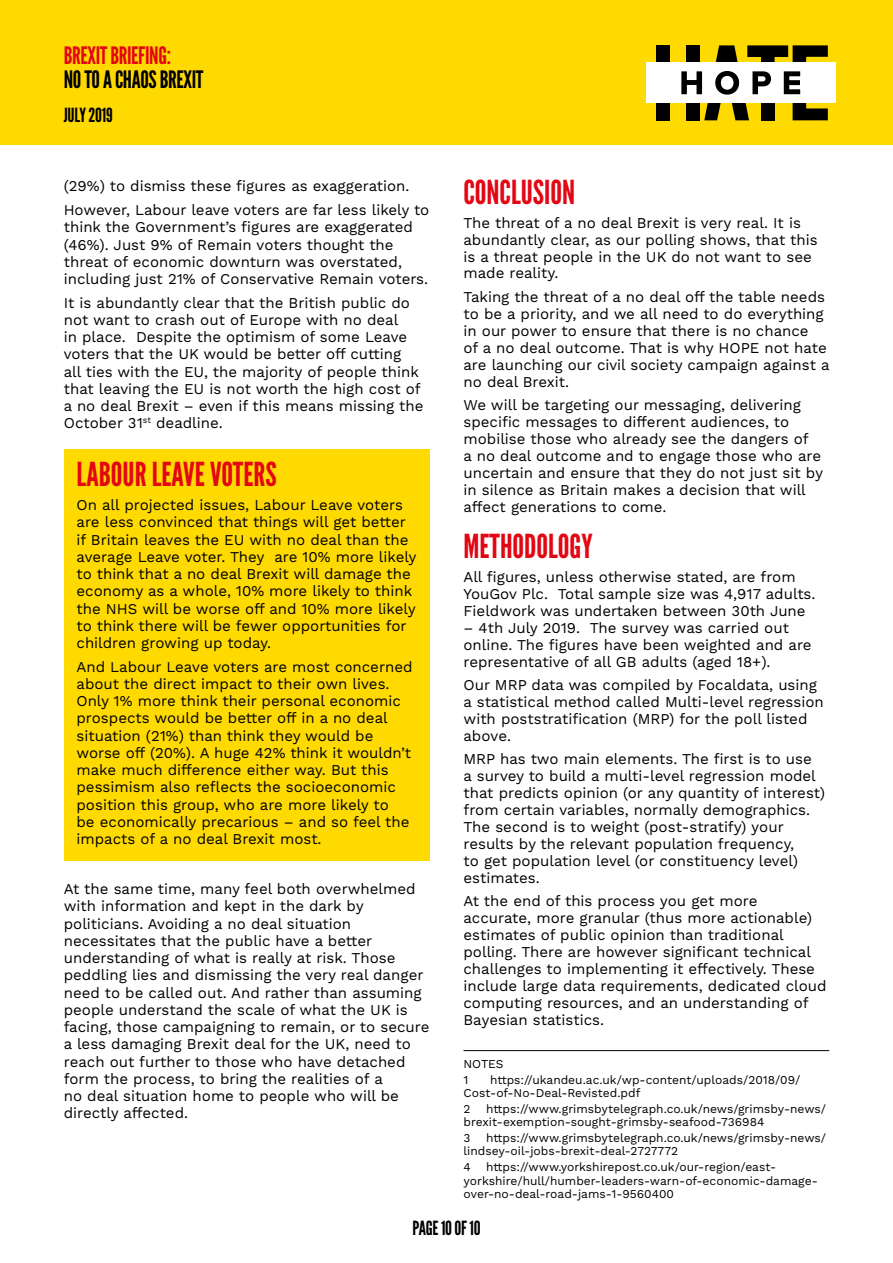
<style>
.page{position:relative;width:893px;height:1263px;background:#fff}
.page>*{position:absolute;margin:0;border:0;box-sizing:border-box;transform-origin:0 0}
.t1{font:33px "League Gothic";color:#e30613}
.t2{font:24px "League Gothic";letter-spacing:-.015em;color:#000}
.t3{font:24px "League Gothic";letter-spacing:-.015em;color:#e30613}
.t4{font:19.5px "League Gothic";letter-spacing:-.015em;color:#000}
.t5{font:15px/17.2px "Work Sans";color:#000}
.t6{font:12px/13.5px "Work Sans";color:#000}
</style>
<div class="page">
<div style="left:0;top:0;width:893px;height:145px;background:#ffda00"></div>
<div style="left:686px;top:45px;width:13px;height:18px;background:#000"></div>
<div style="left:656px;top:103px;width:14px;height:17px;background:#000"></div>
<div style="left:656px;top:45px;width:14px;height:18px;background:#000"></div>
<svg style="left:704px;top:103px;width:17px;height:17px"></svg>
<div style="left:686px;top:103px;width:13px;height:17px;background:#000"></div>
<svg style="left:732px;top:103px;width:17px;height:17px"></svg>
<svg style="left:716px;top:45px;width:22px;height:18px"></svg>
<div style="left:761px;top:103px;width:14px;height:17px;background:#000"></div>
<svg style="left:747px;top:45px;width:81px;height:18px"></svg>
<svg style="left:793px;top:103px;width:35px;height:17px"></svg>
<div style="left:646px;top:63px;width:190px;height:40px;background:#fff"></div>
<svg style="left:681px;top:71px;width:21px;height:23px"></svg>
<svg style="left:715px;top:71px;width:24px;height:24px"></svg>
<svg style="left:752px;top:71px;width:19px;height:23px"></svg>
<svg style="left:784px;top:71px;width:16px;height:23px"></svg>
<div style="left:64px;top:449px;width:365px;height:411px;background:#ffda00"></div>
<hr style="left:463px;top:1050px;width:366px;height:1px;background:#000">
<h2 class="t3" style="left:64px;top:42px;width:109px">BREXIT BRIEFING:</h2>
<h2 class="t2" style="left:64px;top:66px;width:141px">NO TO A CHAOS BREXIT</h2>
<h3 class="t4" style="left:64px;top:104px;width:50px">JULY 2019</h3>
<p class="t5" style="left:64px;top:175px;width:367px;line-height:23.7px">(29%) to dismiss these figures as exaggeration.<br>However, Labour leave voters are far less likely to</p>
<p class="t5" style="left:64px;top:219px;width:366px">think the Government’s figures are exaggerated (46%). Just 9% of Remain voters thought the threat of economic downturn was overstated, including just 21% of Conservative Remain voters.</p>
<p class="t5" style="left:64px;top:295px;width:361px">It is abundantly clear that the British public do not want to crash out of Europe with no deal<br>in place. Despite the optimism of some Leave voters that the UK would be better off cutting<br>all ties with the EU, the majority of people think that leaving the EU is not worth the high cost of a no deal Brexit – even if this means missing the October 31<sup>st</sup> deadline.</p>
<h1 class="t1" style="left:77px;top:455px;width:202px">LABOUR LEAVE VOTERS</h1>
<p class="t5" style="left:77px;top:497px;width:342px">On all projected issues, Labour Leave voters are less convinced that things will get better if Britain leaves the EU with no deal than the average Leave voter. They are 10% more likely to think that a no deal Brexit will damage the economy as a whole, 10% more likely to think the NHS will be worse off and 10% more likely to think there will be fewer opportunities for children growing up today.</p>
<p class="t5" style="left:77px;top:658px;width:338px">And Labour Leave voters are most concerned about the direct impact to their own lives.<br>Only 1% more think their personal economic prospects would be better off in a no deal situation (21%) than think they would be worse off (20%). A huge 42% think it wouldn’t make much difference either way. But this pessimism also reflects the socioeconomic position this group, who are more likely to<br>be economically precarious – and so feel the impacts of a no deal Brexit most.</p>
<p class="t5" style="left:64px;top:881px;width:367px">At the same time, many feel both overwhelmed with information and kept in the dark by politicians. Avoiding a no deal situation necessitates that the public have a better understanding of what is really at risk. Those peddling lies and dismissing the very real danger need to be called out. And rather than assuming people understand the scale of what the UK is facing, those campaigning to remain, or to secure a less damaging Brexit deal for the UK, need to reach out further to those who have detached form the process, to bring the realities of a<br>no deal situation home to people who will be directly affected.</p>
<h1 class="t1" style="left:463px;top:173px;width:110px">CONCLUSION</h1>
<p class="t5" style="left:463px;top:215px;width:356px">The threat of a no deal Brexit is very real. It is abundantly clear, as our polling shows, that this is a threat people in the UK do not want to see made reality.</p>
<p class="t5" style="left:463px;top:289px;width:368px">Taking the threat of a no deal off the table needs to be a priority, and we all need to do everything in our power to ensure that there is no chance<br>of a no deal outcome. That is why HOPE not hate are launching our civil society campaign against a no deal Brexit.</p>
<p class="t5" style="left:463px;top:397px;width:361px">We will be targeting our messaging, delivering specific messages to different audiences, to mobilise those who already see the dangers of<br>a no deal outcome and to engage those who are uncertain and ensure that they do not just sit by in silence as Britain makes a decision that will affect generations to come.</p>
<h1 class="t1" style="left:463px;top:527px;width:131px">METHODOLOGY</h1>
<p class="t5" style="left:463px;top:569px;width:353px">All figures, unless otherwise stated, are from<br>YouGov Plc. Total sample size was 4,917 adults.<br>Fieldwork was undertaken between 30th June</p>
<p class="t5" style="left:463px;top:620px;width:350px">– 4th July 2019. The survey was carried out online. The figures have been weighted and are representative of all GB adults (aged 18+).</p>
<p class="t5" style="left:463px;top:677px;width:362px">Our MRP data was compiled by Focaldata, using a statistical method called Multi-level regression with poststratification (MRP) for the poll listed above.</p>
<p class="t5" style="left:463px;top:751px;width:363px">MRP has two main elements. The first is to use<br>a survey to build a multi-level regression model that predicts opinion (or any quantity of interest) from certain variables, normally demographics.<br>The second is to weight (post-stratify) your results by the relevant population frequency,<br>to get population level (or constituency level) estimates.</p>
<p class="t5" style="left:463px;top:893px;width:365px">At the end of this process you get more accurate, more granular (thus more actionable) estimates of public opinion than traditional polling. There are however significant technical challenges to implementing it effectively. These include large data requirements, dedicated cloud computing resources, and an understanding of Bayesian statistics.</p>
<p class="t6" style="left:463px;top:1057px;width:42px;line-height:15.6px">NOTES<br>1</p>
<p class="t6" style="left:463px;top:1073px;width:338px;text-indent:27px">https://ukandeu.ac.uk/wp-content/uploads/2018/09/<br>Cost-of-No-Deal-Revisted.pdf</p>
<p class="t6" style="left:463px;top:1102px;width:8px">2</p>
<p class="t6" style="left:463px;top:1102px;width:364px;text-indent:22px">https://www.grimsbytelegraph.co.uk/news/grimsby-news/ brexit-exemption-sought-grimsby-seafood-736984</p>
<p class="t6" style="left:463px;top:1131px;width:8px">3</p>
<p class="t6" style="left:463px;top:1131px;width:364px;text-indent:22px">https://www.grimsbytelegraph.co.uk/news/grimsby-news/ lindsey-oil-jobs-brexit-deal-2727772</p>
<p class="t6" style="left:463px;top:1161px;width:9px">4</p>
<p class="t6" style="left:463px;top:1161px;width:356px;text-indent:22px">https://www.yorkshirepost.co.uk/our-region/east&shy;yorkshire/hull/humber-leaders-warn-of-economic-damage&shy;over-no-deal-road-jams-1-9560400</p>
<h3 class="t4" style="left:412px;top:1216px;width:70px">PAGE 10 OF 10</h3>
</div>
